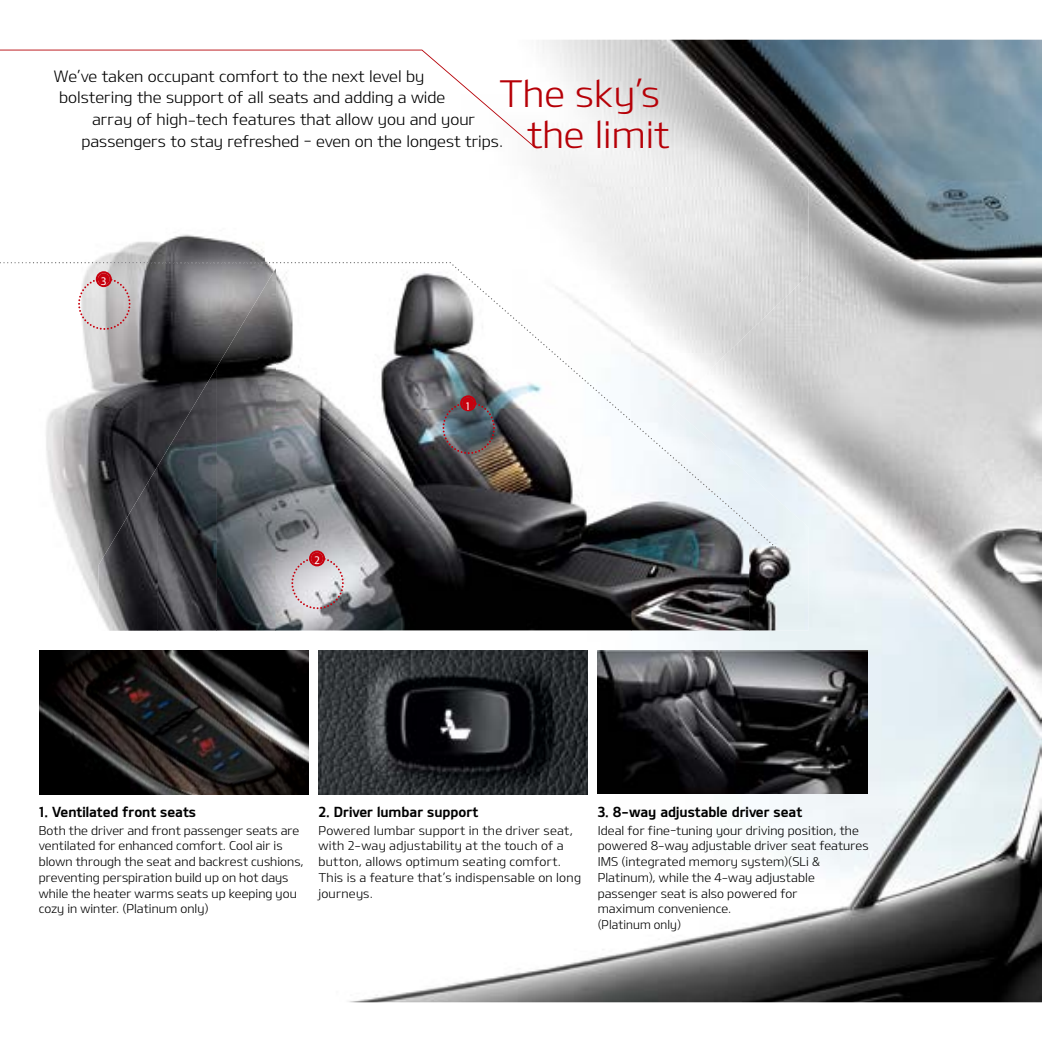
<style>
.page{position:relative;width:1042px;height:1042px;background:#fff}
.page>*{position:absolute;margin:0;border:0;box-sizing:border-box;transform-origin:0 0}
.t1{font:36.75px/40.2px "KIAL";color:#b60007;text-align:right}
.t2{font:15.75px "KIAL";color:#000}
.t3{font:14px "KIAB";color:#000}
.t4{font:12.25px/15.8px "KIAL";letter-spacing:.01em;color:#000}
.t5{font:10.5px "KIAM";color:#fff;scale:.91 1}
</style>
<div class="page">
<img style="left:98px;top:40px;width:944px;height:962px">
<img style="left:318px;top:650px;width:270px;height:144px">
<img style="left:40px;top:650px;width:269px;height:144px">
<svg style="left:0;top:263px;width:776px;height:212px"></svg>
<img style="left:598px;top:650px;width:269px;height:144px">
<img style="left:26px;top:187px;width:239px;height:222px">
<img style="left:265px;top:187px;width:10px;height:81px">
<img style="left:26px;top:409px;width:131px;height:110px">
<img style="left:59px;top:519px;width:39px;height:89px">
<img style="left:275px;top:187px;width:356px;height:443px">
<img style="left:631px;top:187px;width:177px;height:166px">
<img style="left:216px;top:268px;width:60px;height:362px">
<img style="left:157px;top:367px;width:60px;height:264px">
<img style="left:631px;top:353px;width:119px;height:277px">
<img style="left:98px;top:466px;width:60px;height:165px">
<img style="left:749px;top:475px;width:59px;height:155px">
<img style="left:452px;top:264px;width:46px;height:40px">
<img style="left:516px;top:320px;width:45px;height:40px">
<img style="left:579px;top:376px;width:47px;height:41px">
<div style="left:645px;top:433px;width:45px;height:40px;background:#f5f9fc"></div>
<img style="left:708px;top:489px;width:46px;height:39px">
<svg style="left:0;top:262px;width:451px;height:1px"></svg>
<svg style="left:78px;top:271px;width:53px;height:59px;background:#d1c4c5"></svg>
<div style="left:98px;top:273px;width:12px;height:12px;background:#c7000d;border-radius:50%"></div>
<svg style="left:291px;top:550px;width:53px;height:59px;background:#ccbfc4"></svg>
<div style="left:311px;top:552px;width:12px;height:12px;background:#c7000d;border-radius:50%"></div>
<svg style="left:442px;top:395px;width:53px;height:59px;background:#5c5b62"></svg>
<div style="left:462px;top:397px;width:12px;height:12px;background:#c7000d;border-radius:50%"></div>
<svg style="left:0;top:50px;width:534px;height:97px"></svg>
<p class="t2" style="left:54px;top:67px;width:372px">We’ve taken occupant comfort to the next level by</p>
<p class="t2" style="left:59px;top:89px;width:388px">bolstering the support of all seats and adding a wide</p>
<p class="t2" style="left:92px;top:111px;width:384px">array of high-tech features that allow you and your</p>
<p class="t2" style="left:81px;top:133px;width:423px">passengers to stay refreshed – even on the longest trips.</p>
<h1 class="t1" style="left:499px;top:74px;width:172px">The sky’s the limit</h1>
<p class="t5" style="left:101px;top:276px;width:7px">3</p>
<p class="t5" style="left:314px;top:555px;width:7px">2</p>
<p class="t5" style="left:466px;top:400px;width:6px">1</p>
<p class="t3" style="left:39px;top:804px;width:159px">1. Ventilated front seats</p>
<p class="t4" style="left:39px;top:822px;width:267px">Both the driver and front passenger seats are ventilated for enhanced comfort. Cool air is blown through the seat and backrest cushions, preventing perspiration build up on hot days while the heater warms seats up keeping you cozy in winter. (Platinum only)</p>
<p class="t3" style="left:318px;top:804px;width:161px">2. Driver lumbar support</p>
<p class="t4" style="left:318px;top:822px;width:264px">Powered lumbar support in the driver seat, with 2-way adjustability at the touch of a button, allows optimum seating comfort.<br>This is a feature that’s indispensable on long journeys.</p>
<p class="t3" style="left:598px;top:804px;width:206px">3. 8-way adjustable driver seat</p>
<p class="t4" style="left:598px;top:822px;width:273px">Ideal for fine-tuning your driving position, the powered 8-way adjustable driver seat features IMS (integrated memory system)(SLi &amp; Platinum), while the 4-way adjustable passenger seat is also powered for<br>maximum convenience.<br>(Platinum only)</p>
</div>
